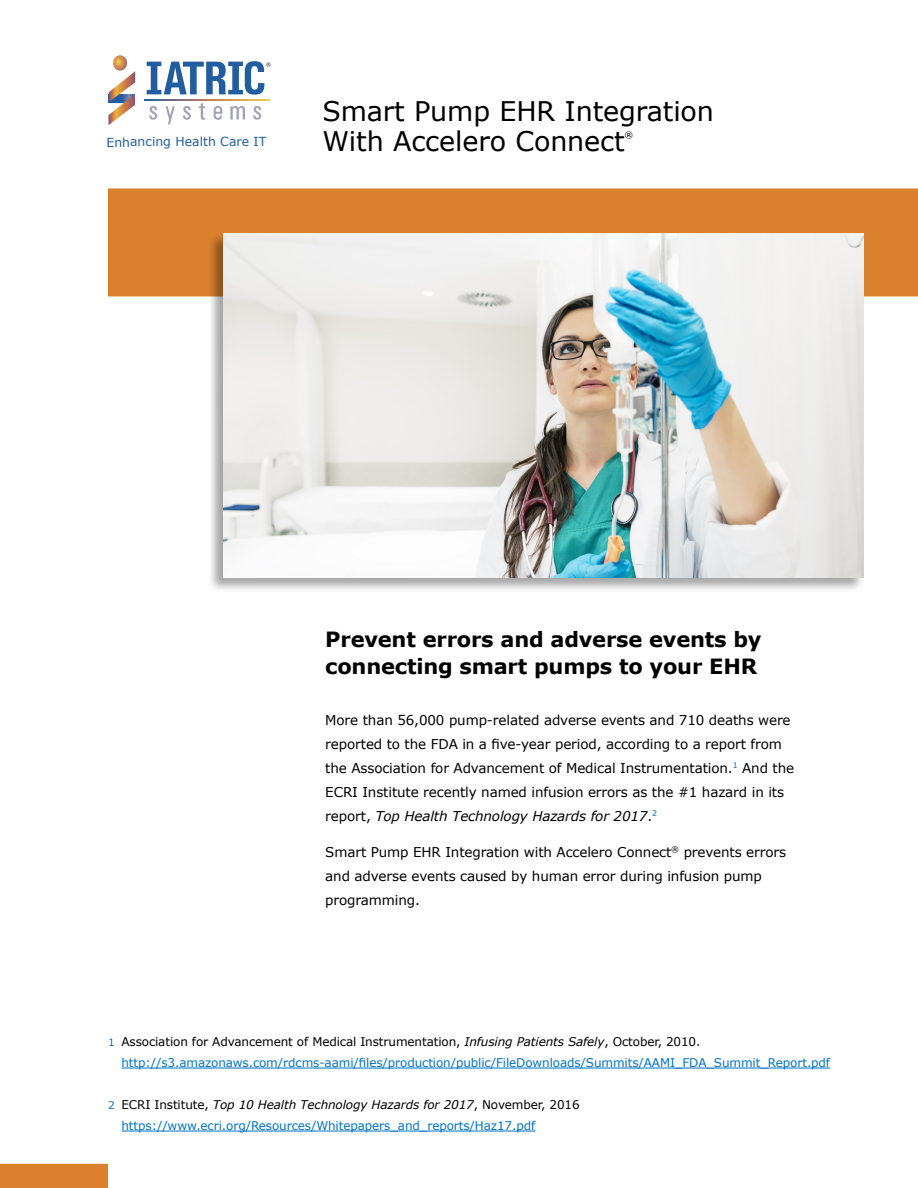
<style>
.page{position:relative;width:918px;height:1188px;background:#fff}
.page>*{position:absolute;margin:0;border:0;box-sizing:border-box;transform-origin:0 0}
.t1{font:27px "Verdana";letter-spacing:-.005em;color:#000}
.t2{font:700 21px/27px "Verdana";letter-spacing:-.01em;color:#000}
.t3{font:13.5px/24px "Verdana";letter-spacing:-.01em;color:#000}
.t4{font:12.45px "Verdana";letter-spacing:-.005em;color:#215da0}
.t5{font:12px/21px "Verdana";letter-spacing:-.01em;color:#0073c8}
.t6{font:italic 12px "Verdana";letter-spacing:-.01em;color:#000}
.t7{font:8.7px "Verdana";color:#000}
.s1{font-style:italic}
.s2{font-size:10.5px}
.s3{color:#000}
.s4{font-style:italic;color:#000}
.s5{font-style:normal;font-size:10.5px;color:#0073c8}
.s6{font-style:normal}
</style>
<div class="page">
<svg style="left:109px;top:55px;width:26px;height:70px"></svg>
<svg style="left:145px;top:99px;width:124px;height:1px"></svg>
<svg style="left:199px;top:103px;width:6px;height:17px"></svg>
<svg style="left:230px;top:106px;width:15px;height:13px"></svg>
<svg style="left:149px;top:106px;width:8px;height:14px"></svg>
<svg style="left:183px;top:106px;width:8px;height:14px"></svg>
<svg style="left:253px;top:106px;width:8px;height:14px"></svg>
<svg style="left:214px;top:106px;width:8px;height:14px"></svg>
<svg style="left:166px;top:106px;width:9px;height:18px"></svg>
<svg style="left:147px;top:61px;width:124px;height:34px"></svg>
<div style="left:108px;top:188px;width:810px;height:108px;background:#db812e"></div>
<div style="left:0;top:1164px;width:108px;height:24px;background:#db812e"></div>
<div style="left:208px;top:232px;width:657px;height:361px;background:#000;opacity:.35"></div>
<img style="left:223px;top:233px;width:641px;height:345px">
<hr style="left:122px;top:1068px;width:708px;height:1px;background:#0073c8">
<hr style="left:122px;top:1131px;width:413px;height:1px;background:#0073c8">
<p class="t4" style="left:107px;top:133px;width:162px">Enhancing Health Care IT</p>
<p class="t1" style="left:322px;top:92px;width:393px">Smart Pump EHR Integration</p>
<p class="t1" style="left:322px;top:122px;width:304px">With Accelero Connect</p>
<p class="t7" style="left:625px;top:129px;width:10px">®</p>
<p class="t2" style="left:325px;top:625px;width:438px">Prevent errors and adverse events by connecting smart pumps to your EHR</p>
<p class="t3" style="left:325px;top:708px;width:470px">More than 56,000 pump-related adverse events and 710 deaths were reported to the FDA in a five-year period, according to a report from the Association for Advancement of Medical Instrumentation.<sup>1</sup> And the ECRI Institute recently named infusion errors as the #1 hazard in its report, <span class="s1">Top Health Technology Hazards for 2017</span>.<sup>2</sup></p>
<p class="t3" style="left:325px;top:840px;width:462px">Smart Pump EHR Integration with Accelero Connect<sup>®</sup> prevents errors and adverse events caused by human error during infusion pump programming.</p>
<p class="t5" style="left:122px;top:1031px;width:710px;text-indent:-14px"><span class="s2">1</span> <span class="s3">Association for Advancement of Medical Instrumentation,</span> <span class="s4">Infusing Patients Safely</span><span class="s3">, October, 2010. </span>http://s3.amazonaws.com/rdcms-aami/files/production/public/FileDownloads/Summits/AAMI_FDA_Summit_Report.pdf</p>
<p class="t6" style="left:108px;top:1096px;width:473px"><span class="s5">2</span> <span class="s6">ECRI Institute,</span> Top 10 Health Technology Hazards for 2017<span class="s6">, November, 2016</span></p>
<p class="t5" style="left:122px;top:1115px;width:415px">https://www.ecri.org/Resources/Whitepapers_and_reports/Haz17.pdf</p>
</div>
